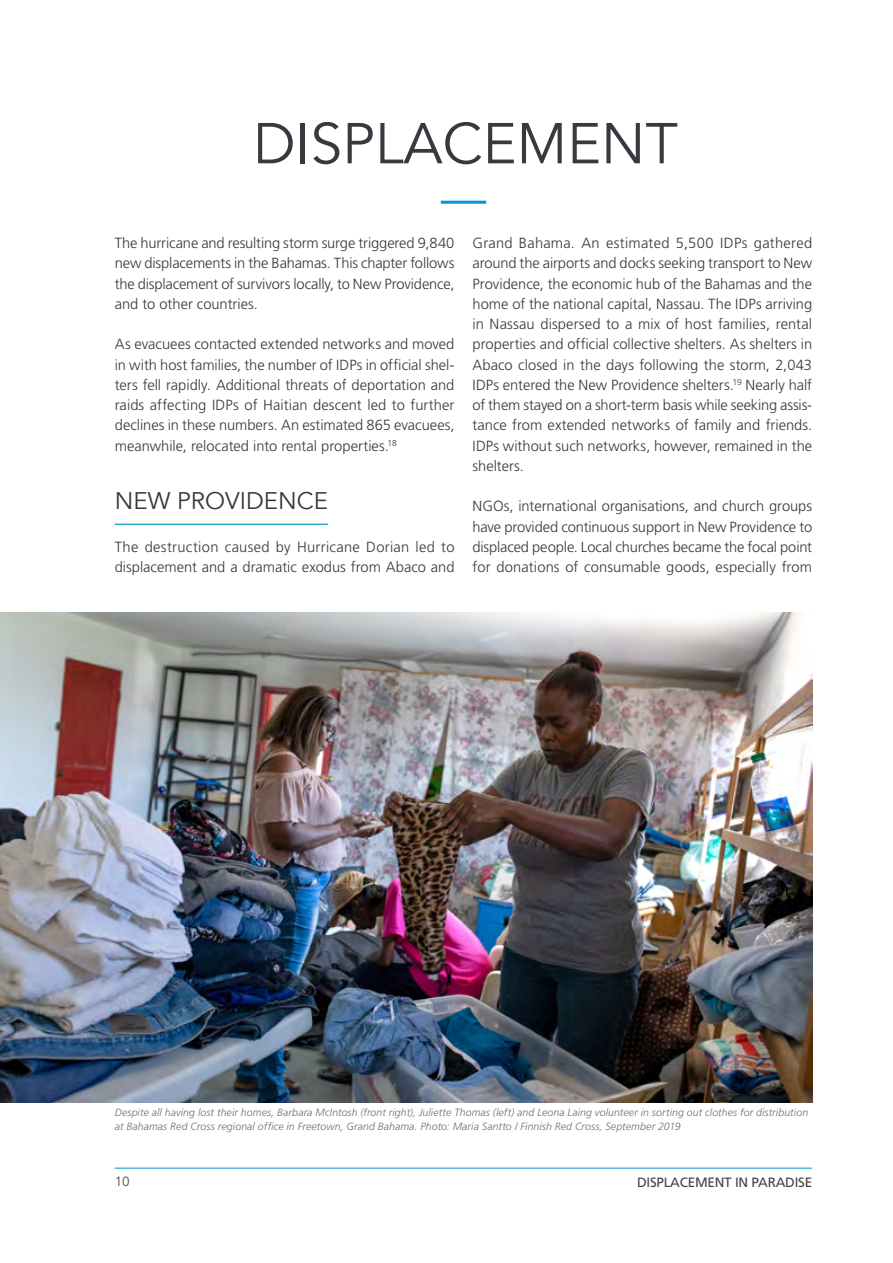
<style>
.page{position:relative;width:893px;height:1263px;background:#fff}
.page>*{position:absolute;margin:0;border:0;box-sizing:border-box;transform-origin:0 0}
.t1{font:57px "Avenir";color:#36393d}
.t2{font:24px "Avenir";color:#36393d}
.t3{font:300 14.7px/20.2px "Frutiger LT Std";color:#36393d;text-align:justify}
.t4{font:13.5px "Frutiger LT Std";letter-spacing:-.02em;color:#444344}
.t5{font:300 13.5px "Frutiger LT Std";color:#444344}
.t6{font:italic 300 10.5px/13.5px "Frutiger LT Std";letter-spacing:.01em;color:#6d6e71}
</style>
<div class="page">
<hr style="left:115px;top:1168px;width:697px;height:1px;background:#0098d1">
<hr style="left:115px;top:524px;width:213px;height:1px;background:#0098d1">
<hr style="left:441px;top:201px;width:45px;height:3px;background:#0098d1">
<img style="left:0;top:613px;width:812px;height:489px">
<h1 class="t1" style="left:253px;top:110px;width:426px">DISPLACEMENT</h1>
<p class="t3" style="left:115px;top:233px;width:341px">The hurricane and resulting storm surge triggered 9,840 new displacements in the Bahamas. This chapter follows the displacement of survivors locally, to New Providence, and to other countries.</p>
<p class="t3" style="left:115px;top:334px;width:341px">As evacuees contacted extended networks and moved in with host families, the number of IDPs in official shel&shy;ters fell rapidly. Additional threats of deportation and raids affecting IDPs of Haitian descent led to further declines in these numbers. An estimated 865 evacuees, meanwhile, relocated into rental properties.<sup>18</sup></p>
<h2 class="t2" style="left:115px;top:487px;width:215px">NEW PROVIDENCE</h2>
<p class="t3" style="left:115px;top:537px;width:341px">The destruction caused by Hurricane Dorian led to displacement and a dramatic exodus from Abaco and</p>
<p class="t3" style="left:472px;top:233px;width:341px">Grand Bahama. An estimated 5,500 IDPs gathered around the airports and docks seeking transport to New Providence, the economic hub of the Bahamas and the home of the national capital, Nassau. The IDPs arriving in Nassau dispersed to a mix of host families, rental properties and official collective shelters. As shelters in Abaco closed in the days following the storm, 2,043<br>IDPs entered the New Providence shelters.<sup>19</sup> Nearly half of them stayed on a short-term basis while seeking assis&shy;tance from extended networks of family and friends.<br>IDPs without such networks, however, remained in the shelters.</p>
<p class="t3" style="left:472px;top:496px;width:341px">NGOs, international organisations, and church groups have provided continuous support in New Providence to displaced people. Local churches became the focal point for donations of consumable goods, especially from</p>
<p class="t6" style="left:115px;top:1106px;width:695px">Despite all having lost their homes, Barbara McIntosh (front right), Juliette Thomas (left) and Leona Laing volunteer in sorting out clothes for distribution at Bahamas Red Cross regional office in Freetown, Grand Bahama. Photo: Maria Santto / Finnish Red Cross, September 2019</p>
<p class="t5" style="left:115px;top:1174px;width:17px">10</p>
<p class="t4" style="left:637px;top:1174px;width:177px">DISPLACEMENT IN PARADISE</p>
</div>
